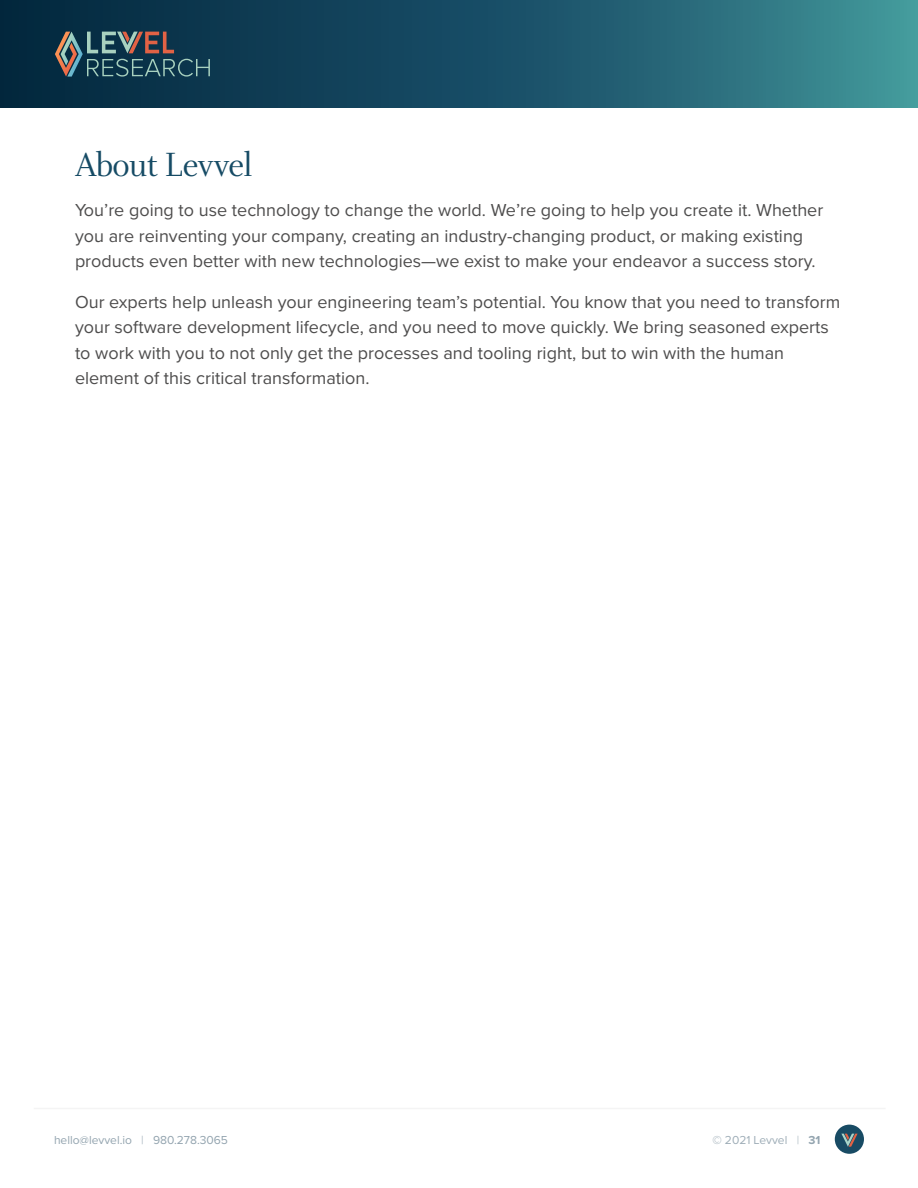
<style>
.page{position:relative;width:918px;height:1188px;background:#fff}
.page>*{position:absolute;margin:0;border:0;box-sizing:border-box;transform-origin:0 0}
.t1{font:36px "Whitman Display";color:#164b65}
.t2{font:18px/25.5px "Proxima Nova";color:#4e4d4d}
.t3{font:12px "Proxima Nova";color:#93a4af}
.t4{font:12px "Proxima Nova";color:#9eadb7}
.s1{font-weight:300}
.s2{font-weight:300;color:#9cacb6}
.s3{font-weight:700;color:#93a4af}
</style>
<div class="page">
<svg style="left:0;top:0;width:918px;height:108px"></svg>
<hr style="left:34px;top:1108px;width:852px;height:1px;background:#f4f4f4">
<svg style="left:55px;top:32px;width:155px;height:45px"></svg>
<div style="left:835px;top:1125px;width:29px;height:29px;background:#184b64;border-radius:50%"></div>
<svg style="left:841px;top:1134px;width:17px;height:13px"></svg>
<h1 class="t1" style="left:75px;top:144px;width:179px">About Levvel</h1>
<p class="t2" style="left:75px;top:197px;width:750px">You’re going to use technology to change the world. We’re going to help you create it. Whether you are reinventing your company, creating an industry-changing product, or making existing products even better with new technologies—we exist to make your endeavor a success story.</p>
<p class="t2" style="left:75px;top:288px;width:767px">Our experts help unleash your engineering team’s potential. You know that you need to transform your software development lifecycle, and you need to move quickly. We bring seasoned experts to work with you to not only get the processes and tooling right, but to win with the human element of this critical transformation.</p>
<p class="t3" style="left:54px;top:1131px;width:176px">hello@levvel.io <span class="s1">|</span> 980.278.3065</p>
<p class="t4" style="left:713px;top:1131px;width:109px">© 2021 Levvel <span class="s2">|</span> <span class="s3">31</span></p>
</div>
